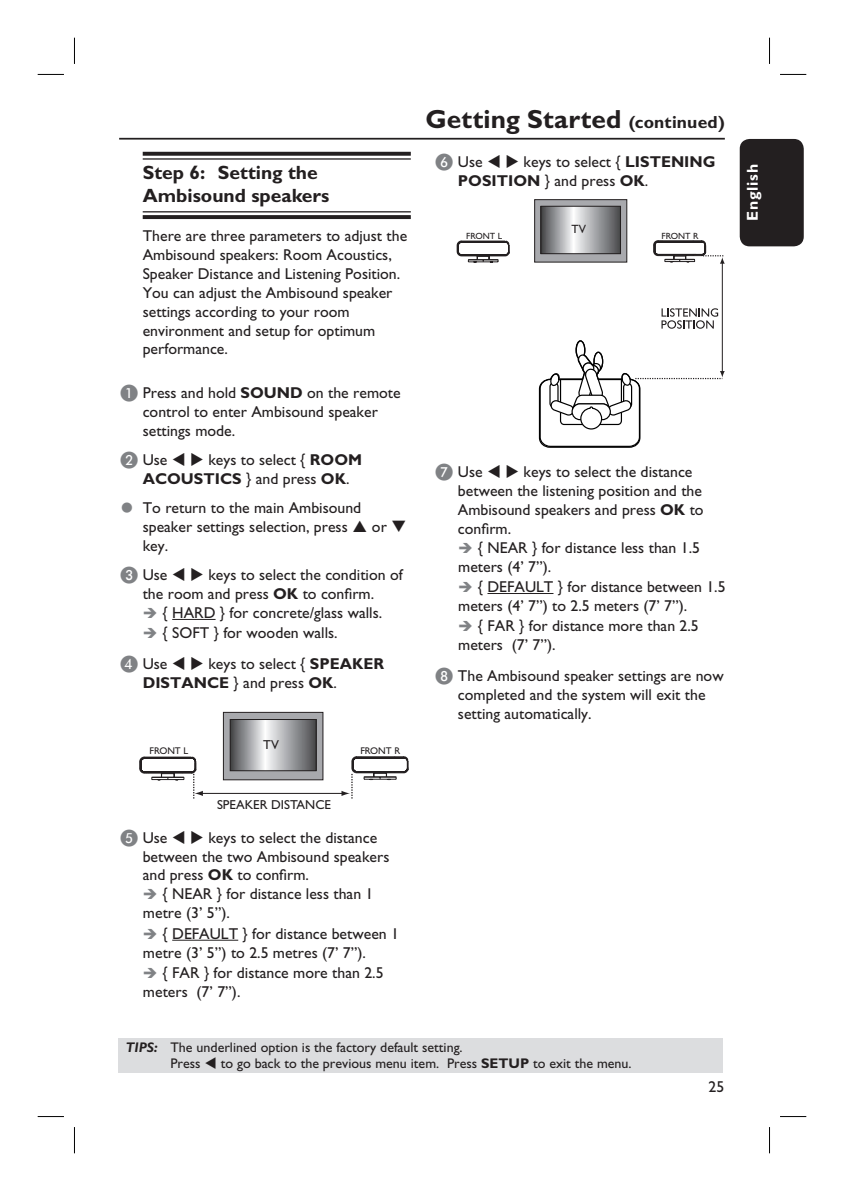
<style>
.page{position:relative;width:844px;height:1191px;background:#fff}
.page>*{position:absolute;margin:0;border:0;box-sizing:border-box;transform-origin:0 0}
.t1{font:700 26.25px "Gill Sans Std";color:#231f20}
.t2{font:700 19.25px/22.8px "Gill Sans Std";color:#231f20}
.t3{font:15.75px/18.9px "Gill Sans Std";color:#231f20}
.t4{font:700 15.75px "Gill Sans Std";letter-spacing:.05em;color:#fff}
.t5{font:14px/16.8px "Gill Sans Std";color:#231f20}
.t6{font:12.95px "Gill Sans Std";color:#231f20}
.t7{font:12.95px "Gill Alt One";color:#231f20}
.t8{font:12.08px "Gill Sans Std";color:#231f20}
.t9{font:9.8px "Gill Sans Std";color:#231f20}
.t10{font:8.92px "Gill Sans Std";color:#231f20}
.s1{font-family:"Philips Pi Roman";font-size:17.5px;color:#808285}
.s2{font-weight:700}
.s3{font-size:17.5px}
.s4{font-weight:700;font-style:italic}
</style>
<div class="page">
<div style="left:739px;top:139px;width:64px;height:107px;background:#231f20;border-radius:10px"></div>
<svg style="left:143px;top:152px;width:267px;height:4px"></svg>
<hr style="left:143px;top:158px;width:267px;height:2px;background:#231f20">
<hr style="left:143px;top:211px;width:267px;height:1px;background:#231f20">
<svg style="left:143px;top:215px;width:267px;height:4px"></svg>
<hr style="left:172px;top:619px;width:43px;height:1px;background:#231f20">
<hr style="left:172px;top:939px;width:66px;height:1px;background:#231f20">
<div style="left:223px;top:712px;width:100px;height:68px;background:#a8a9ad;border:1px solid #231f20"></div>
<svg style="left:232px;top:721px;width:82px;height:48px"></svg>
<div style="left:230px;top:719px;width:86px;height:52px;border:1px solid #231f20"></div>
<hr style="left:201px;top:793px;width:142px;height:1px;background:#231f20">
<svg style="left:341px;top:756px;width:68px;height:43px"></svg>
<svg style="left:139px;top:756px;width:64px;height:43px"></svg>
<hr style="left:487px;top:593px;width:66px;height:1px;background:#231f20">
<div style="left:534px;top:199px;width:93px;height:63px;background:#a8a9ad;border:1px solid #231f20"></div>
<svg style="left:542px;top:208px;width:76px;height:44px"></svg>
<div style="left:540px;top:206px;width:80px;height:48px;border:1px solid #231f20"></div>
<svg style="left:456px;top:240px;width:53px;height:23px"></svg>
<hr style="left:721px;top:262px;width:1px;height:110px;background:#231f20">
<svg style="left:653px;top:240px;width:71px;height:24px"></svg>
<svg style="left:661px;top:308px;width:57px;height:21px"></svg>
<svg style="left:538px;top:340px;width:186px;height:108px"></svg>
<hr style="left:119px;top:138px;width:605px;height:2px;background:#231f20">
<div style="left:118px;top:1038px;width:605px;height:34px;background:#dcdddf"></div>
<svg style="left:38px;top:74px;width:26px;height:1px"></svg>
<svg style="left:780px;top:74px;width:26px;height:1px"></svg>
<svg style="left:38px;top:1116px;width:26px;height:1px"></svg>
<svg style="left:780px;top:1116px;width:26px;height:1px"></svg>
<svg style="left:74px;top:38px;width:1px;height:26px"></svg>
<svg style="left:74px;top:1127px;width:1px;height:26px"></svg>
<svg style="left:769px;top:38px;width:1px;height:26px"></svg>
<svg style="left:769px;top:1127px;width:1px;height:26px"></svg>
<p class="t2" style="left:143px;top:164px;width:188px">Step 6: Setting the<br>Ambisound speakers</p>
<p class="t3" style="left:143px;top:228px;width:266px">There are three parameters to adjust the Ambisound speakers: Room Acoustics, Speaker Distance and Listening Position.<br>You can adjust the Ambisound speaker settings according to your room environment and setup for optimum performance.</p>
<p class="t3" style="left:143px;top:385px;width:259px;text-indent:-22px"><span class="s1">A</span> Press and hold <span class="s2">SOUND</span> on the remote control to enter Ambisound speaker settings mode.</p>
<p class="t3" style="left:120px;top:452px;width:49px"><span class="s1">B</span> Use</p>
<p class="t3" style="left:143px;top:452px;width:221px;text-indent:66px">keys to select { <span class="s2">ROOM<br>ACOUSTICS</span> } and press <span class="s2">OK</span>.</p>
<p class="t3" style="left:143px;top:500px;width:220px">To return to the main Ambisound speaker settings selection, press</p>
<p class="t3" style="left:372px;top:519px;width:16px">or</p>
<p class="t3" style="left:120px;top:533px;width:49px;line-height:29.2px;text-align:right">key.<br><span class="s1">C</span> Use</p>
<p class="t3" style="left:143px;top:567px;width:261px;text-indent:66px">keys to select the condition of the room and press <span class="s2">OK</span> to confirm.</p>
<p class="t3" style="left:162px;top:604px;width:221px;line-height:20.3px">{ HARD } for concrete/glass walls. { SOFT } for wooden walls.</p>
<p class="t3" style="left:120px;top:656px;width:49px"><span class="s1">D</span> Use</p>
<p class="t3" style="left:143px;top:656px;width:243px;text-indent:66px">keys to select { <span class="s2">SPEAKER<br>DISTANCE</span> } and press <span class="s2">OK</span>.</p>
<p class="t7" style="left:263px;top:739px;width:17px">TV</p>
<p class="t9" style="left:149px;top:747px;width:40px">FRONT L</p>
<p class="t9" style="left:360px;top:747px;width:41px">FRONT R</p>
<p class="t6" style="left:217px;top:800px;width:115px">SPEAKER DISTANCE</p>
<p class="t3" style="left:120px;top:829px;width:49px"><span class="s1">E</span> Use</p>
<p class="t3" style="left:143px;top:829px;width:248px;text-indent:66px">keys to select the distance between the two Ambisound speakers and press <span class="s2">OK</span> to confirm.</p>
<p class="t3" style="left:143px;top:886px;width:232px;text-indent:20px">{ NEAR } for distance less than 1 metre (3’ 5”).</p>
<p class="t3" style="left:143px;top:925px;width:257px;text-indent:20px">{ DEFAULT } for distance between 1 metre (3’ 5”) to 2.5 metres (7’ 7”).</p>
<p class="t3" style="left:143px;top:965px;width:242px;text-indent:20px">{ FAR } for distance more than 2.5 meters (7’ 7”).</p>
<h1 class="t1" style="left:425px;top:110px;width:301px">Getting Started <span class="s3">(continued)</span></h1>
<p class="t3" style="left:435px;top:154px;width:49px"><span class="s1">F</span> Use</p>
<p class="t3" style="left:458px;top:154px;width:259px;text-indent:66px">keys to select { <span class="s2">LISTENING<br>POSITION</span> } and press <span class="s2">OK</span>.</p>
<p class="t8" style="left:571px;top:225px;width:16px">TV</p>
<p class="t10" style="left:466px;top:233px;width:37px">FRONT L</p>
<p class="t10" style="left:661px;top:233px;width:38px">FRONT R</p>
<p class="t3" style="left:435px;top:464px;width:49px"><span class="s1">G</span> Use</p>
<p class="t3" style="left:458px;top:464px;width:247px;text-indent:66px">keys to select the distance between the listening position and the<br>Ambisound speakers and press <span class="s2">OK</span> to confirm.</p>
<p class="t3" style="left:458px;top:539px;width:243px;text-indent:20px">{ NEAR } for distance less than 1.5 meters (4’ 7”).</p>
<p class="t3" style="left:458px;top:579px;width:269px;text-indent:20px">{ DEFAULT } for distance between 1.5 meters (4’ 7”) to 2.5 meters (7’ 7”).</p>
<p class="t3" style="left:458px;top:618px;width:242px;text-indent:20px">{ FAR } for distance more than 2.5 meters (7’ 7”).</p>
<p class="t3" style="left:458px;top:668px;width:267px;text-indent:-22px"><span class="s1">H</span> The Ambisound speaker settings are now completed and the system will exit the setting automatically.</p>
<p class="t5" style="left:170px;top:1040px;width:294px;text-indent:-45px"><span class="s4">TIPS:</span> The underlined option is the factory default setting.<br>Press</p>
<p class="t5" style="left:221px;top:1056px;width:412px">to go back to the previous menu item. Press <span class="s2">SETUP</span> to exit the menu.</p>
<p class="t3" style="left:708px;top:1078px;width:17px">25</p>
<p class="t4" style="left:746px;top:221px;width:58px;rotate:-90deg">English</p>
</div>
